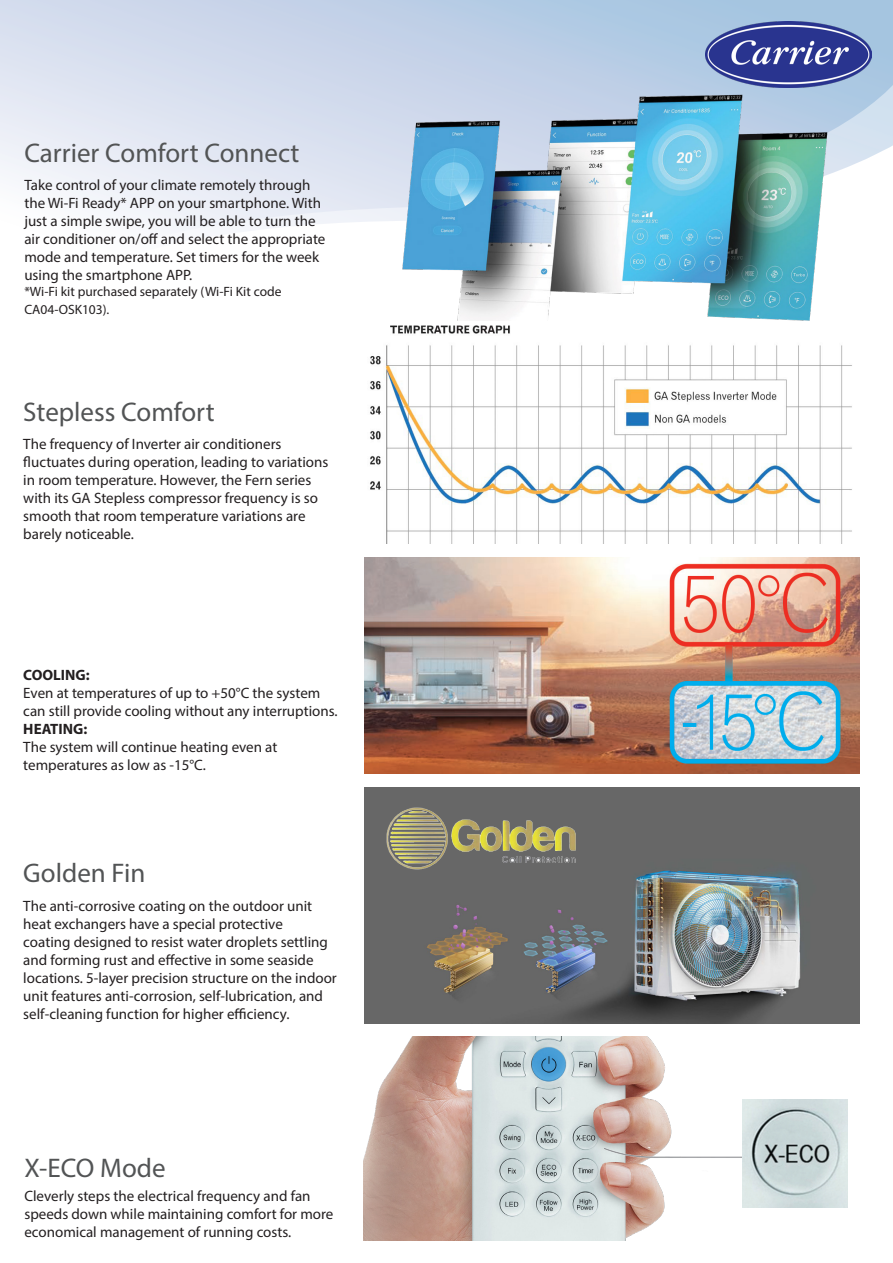
<style>
.page{position:relative;width:893px;height:1263px;background:#fff}
.page>*{position:absolute;margin:0;border:0;box-sizing:border-box;transform-origin:0 0}
.t1{font:27px "Myriad Pro";color:#525455}
.t2{font:15px/18px "Myriad Pro";color:#231f20}
.t3{font:700 15px "Myriad Pro";color:#231f20}
.t4{font:13.5px "Myriad Pro";color:#231f20}
</style>
<div class="page">
<svg style="left:0;top:0;width:893px;height:321px"></svg>
<img style="left:378px;top:87px;width:467px;height:233px">
<img style="left:370px;top:325px;width:482px;height:218px">
<img style="left:365px;top:787px;width:494px;height:236px">
<img style="left:376px;top:798px;width:211px;height:79px">
<img style="left:705px;top:21px;width:167px;height:67px">
<img style="left:363px;top:1037px;width:309px;height:204px">
<img style="left:605px;top:1147px;width:137px;height:32px">
<div style="left:684px;top:1095px;width:94px;height:57px;background:#fff"></div>
<img style="left:742px;top:1099px;width:106px;height:109px">
<img style="left:365px;top:557px;width:494px;height:216px">
<p class="t1" style="left:24px;top:136px;width:277px">Carrier Comfort Connect</p>
<p class="t2" style="left:24px;top:175px;width:303px">Take control of your climate remotely through the Wi-Fi Ready* APP on your smartphone. With just a simple swipe, you will be able to turn the air conditioner on/off and select the appropriate mode and temperature. Set timers for the week using the smartphone APP.</p>
<p class="t4" style="left:24px;top:283px;width:259px">*Wi-Fi kit purchased separately (Wi-Fi Kit code</p>
<p class="t4" style="left:24px;top:301px;width:87px">CA04-OSK103).</p>
<p class="t1" style="left:23px;top:396px;width:193px">Stepless Comfort</p>
<p class="t2" style="left:23px;top:435px;width:307px">The frequency of Inverter air conditioners fluctuates during operation, leading to variations in room temperature. However, the Fern series with its GA Stepless compressor frequency is so smooth that room temperature variations are barely noticeable.</p>
<p class="t3" style="left:23px;top:665px;width:68px">COOLING:</p>
<p class="t2" style="left:23px;top:684px;width:316px">Even at temperatures of up to +50°C the system can still provide cooling without any interruptions.</p>
<p class="t3" style="left:23px;top:719px;width:65px">HEATING:</p>
<p class="t2" style="left:23px;top:738px;width:256px">The system will continue heating even at temperatures as low as -15°C.</p>
<p class="t1" style="left:23px;top:857px;width:123px">Golden Fin</p>
<p class="t2" style="left:23px;top:896px;width:315px">The anti-corrosive coating on the outdoor unit heat exchangers have a special protective<br>coating designed to resist water droplets settling and forming rust and effective in some seaside locations. 5-layer precision structure on the indoor</p>
<p class="t2" style="left:23px;top:986px;width:301px">unit features anti-corrosion, self-lubrication, and self-cleaning function for higher efficiency.</p>
<p class="t1" style="left:24px;top:1152px;width:143px">X-ECO Mode</p>
<p class="t2" style="left:24px;top:1187px;width:310px">Cleverly steps the electrical frequency and fan speeds down while maintaining comfort for more economical management of running costs.</p>
</div>
